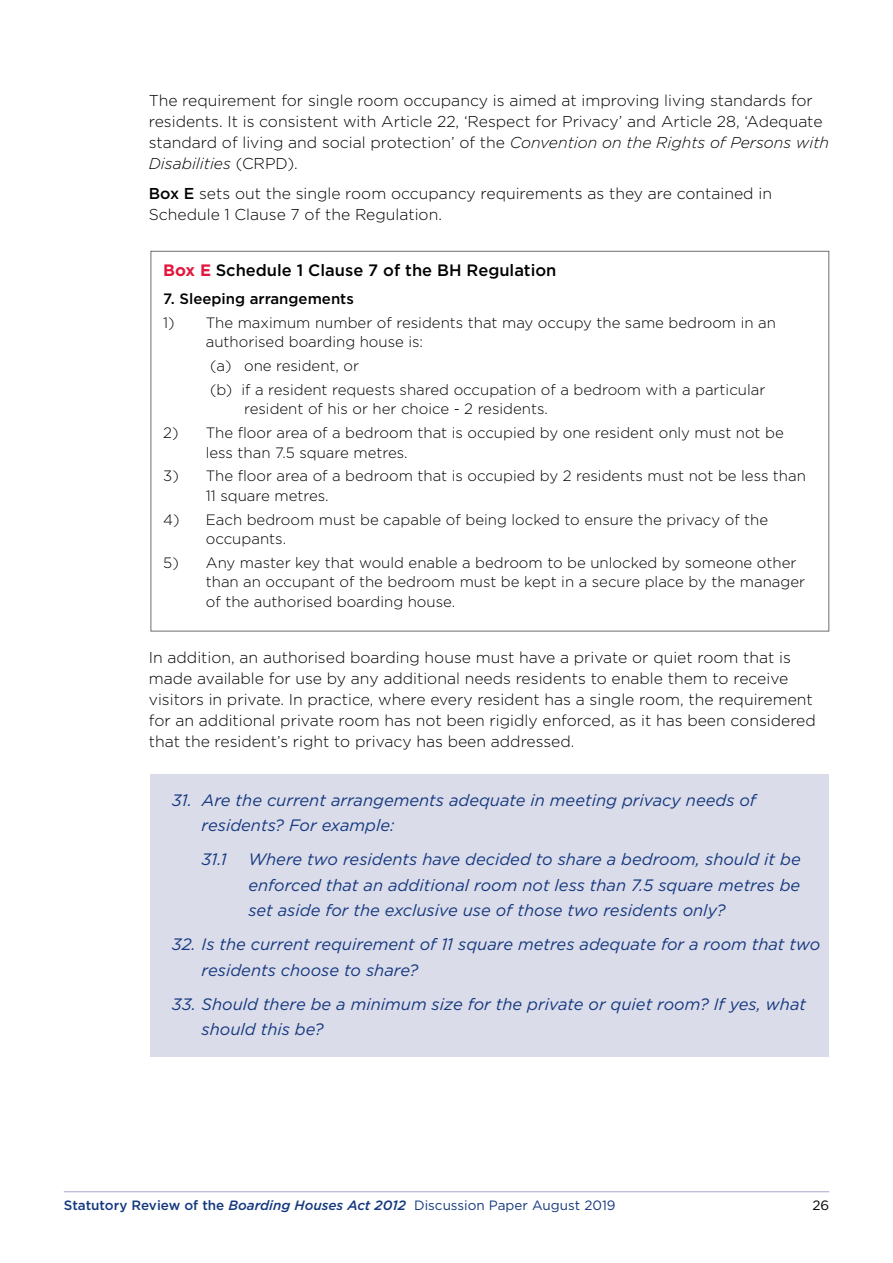
<style>
.page{position:relative;width:893px;height:1263px;background:#fff}
.page>*{position:absolute;margin:0;border:0;box-sizing:border-box;transform-origin:0 0}
.t1{font:italic 16.5px/25.5px "Gotham";color:#15397f}
.t2{font:500 16.5px "Gotham";color:#000}
.t3{font:300 15.75px/21px "Gotham";color:#000}
.t4{font:300 15px/19.5px "Gotham";color:#000}
.t5{font:500 15px "Gotham";color:#000}
.t6{font:13.5px "Gotham";color:#15397f}
.t7{font:13.5px "Gotham";color:#000}
.s1{font-style:italic}
.s2{font-weight:500}
.s3{font-weight:700;color:#e3173e}
.s4{font-weight:500;font-style:italic}
</style>
<div class="page">
<hr style="left:64px;top:1191px;width:765px;height:1px;background:#a6a9ca">
<div style="left:151px;top:774px;width:678px;height:282px;background:#dbdcea"></div>
<p class="t3" style="left:149px;top:90px;width:682px">The requirement for single room occupancy is aimed at improving living standards for residents. It is consistent with Article 22, ‘Respect for Privacy’ and Article 28, ‘Adequate standard of living and social protection’ of the <span class="s1">Convention on the Rights of Persons with Disabilities</span> (CRPD).</p>
<p class="t3" style="left:149px;top:183px;width:625px"><span class="s2">Box E</span> sets out the single room occupancy requirements as they are contained in<br>Schedule 1 Clause 7 of the Regulation.</p>
<p class="t2" style="left:163px;top:261px;width:395px"><span class="s3">Box E</span> Schedule 1 Clause 7 of the BH Regulation</p>
<p class="t5" style="left:163px;top:290px;width:192px">7. Sleeping arrangements</p>
<p class="t4" style="left:206px;top:313px;width:572px;text-indent:-43px">1) The maximum number of residents that may occupy the same bedroom in an authorised boarding house is:</p>
<p class="t4" style="left:210px;top:354px;width:557px;line-height:23.7px">(a) one resident, or<br>(b) if a resident requests shared occupation of a bedroom with a particular</p>
<p class="t4" style="left:244px;top:399px;width:305px">resident of his or her choice - 2 residents.</p>
<p class="t4" style="left:206px;top:423px;width:579px;text-indent:-43px">2) The floor area of a bedroom that is occupied by one resident only must not be less than 7.5 square metres.</p>
<p class="t4" style="left:206px;top:466px;width:602px;text-indent:-43px">3) The floor area of a bedroom that is occupied by 2 residents must not be less than<br>11 square metres.</p>
<p class="t4" style="left:206px;top:509px;width:564px;text-indent:-43px">4) Each bedroom must be capable of being locked to ensure the privacy of the occupants.</p>
<p class="t4" style="left:206px;top:553px;width:601px;text-indent:-43px">5) Any master key that would enable a bedroom to be unlocked by someone other than an occupant of the bedroom must be kept in a secure place by the manager of the authorised boarding house.</p>
<p class="t3" style="left:149px;top:646px;width:668px">In addition, an authorised boarding house must have a private or quiet room that is made available for use by any additional needs residents to enable them to receive visitors in private. In practice, where every resident has a single room, the requirement for an additional private room has not been rigidly enforced, as it has been considered that the resident’s right to privacy has been addressed.</p>
<p class="t1" style="left:202px;top:787px;width:556px;text-indent:-30px">31. Are the current arrangements adequate in meeting privacy needs of residents? For example:</p>
<p class="t1" style="left:202px;top:846px;width:27px">31.1</p>
<p class="t1" style="left:248px;top:846px;width:554px;text-align:justify">Where two residents have decided to share a bedroom, should it be enforced that an additional room not less than 7.5 square metres be set aside for the exclusive use of those two residents only?</p>
<p class="t1" style="left:202px;top:931px;width:620px;text-indent:-30px">32. Is the current requirement of 11 square metres adequate for a room that two residents choose to share?</p>
<p class="t1" style="left:202px;top:991px;width:606px;text-indent:-30px">33. Should there be a minimum size for the private or quiet room? If yes, what should this be?</p>
<p class="t6" style="left:64px;top:1198px;width:553px"><span class="s2">Statutory Review of the</span> <span class="s4">Boarding Houses Act 2012</span> Discussion Paper August 2019</p>
<p class="t7" style="left:812px;top:1198px;width:18px">26</p>
</div>
